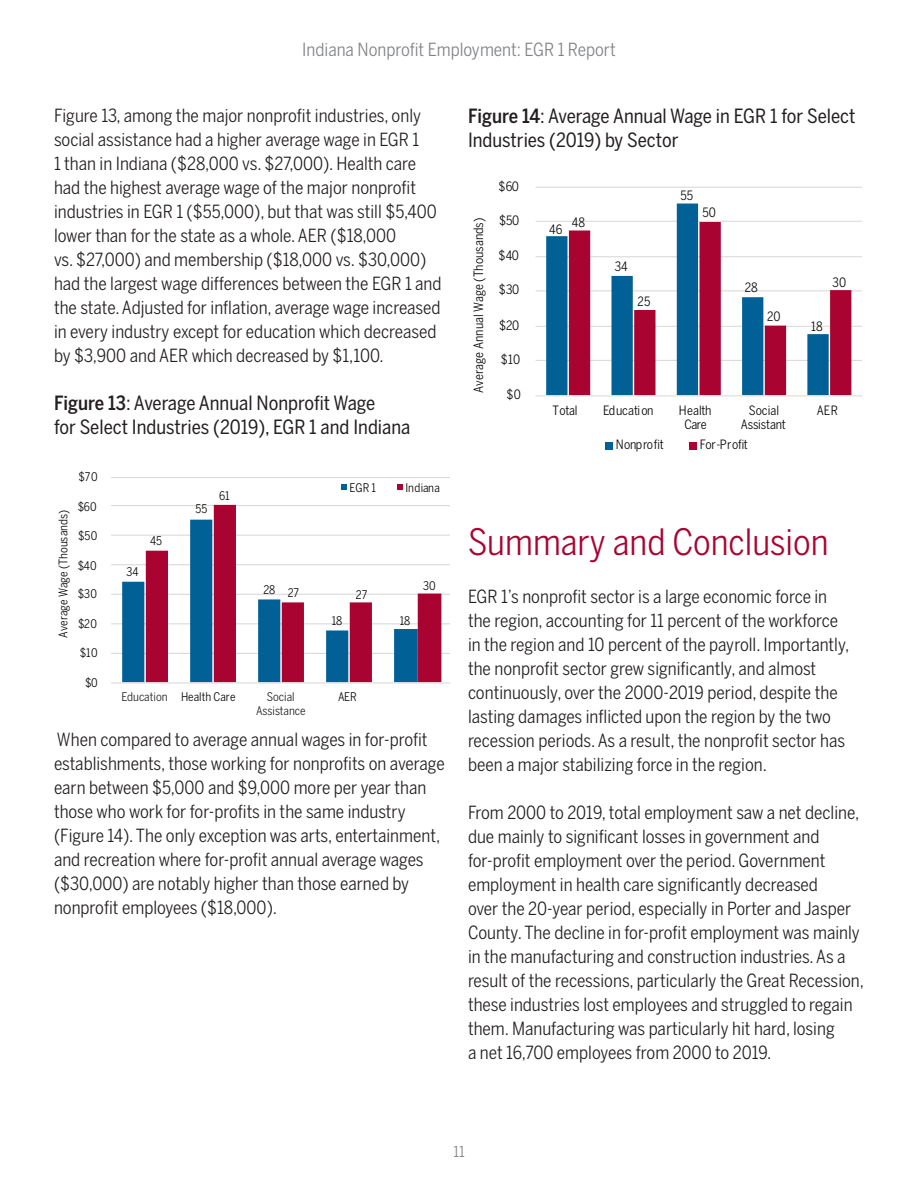
<style>
.page{position:relative;width:918px;height:1188px;background:#fff}
.page>*{position:absolute;margin:0;border:0;box-sizing:border-box;transform-origin:0 0}
.t1{font:36px "Benton Sans Cond";color:#a90332}
.t2{font:19.5px/24px "Benton Sans Cond";color:#231f20}
.t3{font:18px/24px "Benton Sans Cond";color:#231f20}
.t4{font:18px "Benton Sans Cond";color:#808285}
.t5{font:15px "Benton Sans Cond";color:#808285}
.t6{font:12.75px/13.5px "Benton Sans Cond";color:#040503;text-align:center}
.t7{font:12.75px/13.5px "Benton Sans Cond";letter-spacing:-.035em;color:#040503;text-align:center}
.t8{font:11.85px "Benton Sans Cond";color:#040503}
.t9{font:11.85px/14.2px "Benton Sans Cond";color:#231f20;text-align:center}
.s1{font-weight:500}
</style>
<div class="page">
<hr style="left:111px;top:653px;width:339px;height:1px;background:#dad9d8">
<hr style="left:111px;top:623px;width:339px;height:1px;background:#dad9d8">
<hr style="left:111px;top:594px;width:339px;height:1px;background:#dad9d8">
<hr style="left:111px;top:564px;width:339px;height:1px;background:#dad9d8">
<hr style="left:111px;top:535px;width:339px;height:1px;background:#dad9d8">
<hr style="left:111px;top:505px;width:339px;height:1px;background:#dad9d8">
<hr style="left:111px;top:477px;width:339px;height:1px;background:#dad9d8">
<svg style="left:122px;top:534px;width:24px;height:148px;fill:#016196"></svg>
<svg style="left:146px;top:505px;width:295px;height:177px"></svg>
<hr style="left:111px;top:682px;width:339px;height:2px;background:#dad9d8">
<svg style="left:341px;top:484px;width:6px;height:6px"></svg>
<svg style="left:397px;top:484px;width:6px;height:6px"></svg>
<hr style="left:536px;top:360px;width:326px;height:1px;background:#dad9d8">
<hr style="left:536px;top:326px;width:326px;height:1px;background:#dad9d8">
<hr style="left:536px;top:290px;width:326px;height:1px;background:#dad9d8">
<hr style="left:536px;top:256px;width:326px;height:1px;background:#dad9d8">
<hr style="left:536px;top:221px;width:326px;height:1px;background:#dad9d8">
<hr style="left:536px;top:187px;width:326px;height:1px;background:#dad9d8">
<svg style="left:546px;top:204px;width:153px;height:191px;fill:#016196"></svg>
<svg style="left:569px;top:222px;width:282px;height:173px"></svg>
<hr style="left:536px;top:395px;width:326px;height:1px;background:#dad9d8">
<div style="left:690px;top:442px;width:7px;height:7px;background:#a90332"></div>
<div style="left:606px;top:442px;width:7px;height:7px;background:#016196"></div>
<p class="t4" style="left:302px;top:39px;width:315px">Indiana Nonprofit Employment: EGR 1 Report</p>
<p class="t3" style="left:54px;top:104px;width:389px">Figure 13, among the major nonprofit industries, only social assistance had a higher average wage in EGR 1<br>1 than in Indiana ($28,000 vs. $27,000). Health care had the highest average wage of the major nonprofit industries in EGR 1 ($55,000), but that was still $5,400 lower than for the state as a whole. AER ($18,000<br>vs. $27,000) and membership ($18,000 vs. $30,000) had the largest wage differences between the EGR 1 and the state. Adjusted for inflation, average wage increased in every industry except for education which decreased by $3,900 and AER which decreased by $1,100.</p>
<p class="t2" style="left:54px;top:391px;width:358px"><span class="s1">Figure 13</span>: Average Annual Nonprofit Wage<br>for Select Industries (2019), EGR 1 and Indiana</p>
<p class="t8" style="left:56px;top:638px;width:129px;rotate:-90deg">Average Wage (Thousands)</p>
<p class="t8" style="left:79px;top:470px;width:21px">$70</p>
<p class="t8" style="left:78px;top:499px;width:21px">$60</p>
<p class="t8" style="left:78px;top:529px;width:21px">$50</p>
<p class="t8" style="left:78px;top:559px;width:20px">$40</p>
<p class="t8" style="left:78px;top:587px;width:21px">$30</p>
<p class="t8" style="left:78px;top:616px;width:21px">$20</p>
<p class="t8" style="left:80px;top:646px;width:19px">$10</p>
<p class="t8" style="left:85px;top:675px;width:14px">$0</p>
<p class="t8" style="left:126px;top:565px;width:14px">34</p>
<p class="t8" style="left:150px;top:534px;width:14px">45</p>
<p class="t8" style="left:196px;top:502px;width:13px">55</p>
<p class="t8" style="left:219px;top:488px;width:12px">61</p>
<p class="t8" style="left:349px;top:480px;width:28px">EGR 1</p>
<p class="t8" style="left:405px;top:480px;width:36px">Indiana</p>
<p class="t8" style="left:263px;top:583px;width:14px">28</p>
<p class="t8" style="left:288px;top:586px;width:13px">27</p>
<p class="t8" style="left:356px;top:588px;width:13px">27</p>
<p class="t8" style="left:332px;top:614px;width:12px">18</p>
<p class="t8" style="left:400px;top:614px;width:12px">18</p>
<p class="t8" style="left:423px;top:578px;width:14px">30</p>
<p class="t9" style="left:122px;top:690px;width:48px">Education</p>
<p class="t9" style="left:256px;top:690px;width:51px">Social<br>Assistance</p>
<p class="t8" style="left:181px;top:690px;width:56px">Health Care</p>
<p class="t8" style="left:338px;top:690px;width:20px">AER</p>
<p class="t3" style="left:54px;top:728px;width:392px">When compared to average annual wages in for-profit establishments, those working for nonprofits on average earn between $5,000 and $9,000 more per year than those who work for for-profits in the same industry (Figure 14). The only exception was arts, entertainment, and recreation where for-profit annual average wages ($30,000) are notably higher than those earned by nonprofit employees ($18,000).</p>
<p class="t2" style="left:468px;top:104px;width:389px"><span class="s1">Figure 14</span>: Average Annual Wage in EGR 1 for Select<br>Industries (2019) by Sector</p>
<p class="t6" style="left:472px;top:393px;width:176px;rotate:-90deg">Average Annual Wage (Thousands)</p>
<p class="t6" style="left:499px;top:179px;width:22px">$60</p>
<p class="t6" style="left:499px;top:213px;width:22px">$50</p>
<p class="t6" style="left:499px;top:249px;width:22px">$40</p>
<p class="t6" style="left:499px;top:283px;width:22px">$30</p>
<p class="t6" style="left:499px;top:318px;width:22px">$20</p>
<p class="t6" style="left:501px;top:352px;width:21px">$10</p>
<p class="t6" style="left:507px;top:388px;width:16px">$0</p>
<p class="t6" style="left:549px;top:222px;width:15px">46</p>
<p class="t6" style="left:572px;top:215px;width:15px">48</p>
<p class="t6" style="left:615px;top:260px;width:15px">34</p>
<p class="t6" style="left:638px;top:295px;width:14px">25</p>
<p class="t6" style="left:680px;top:189px;width:14px">55</p>
<p class="t6" style="left:703px;top:206px;width:15px">50</p>
<p class="t6" style="left:745px;top:281px;width:14px">28</p>
<p class="t6" style="left:767px;top:309px;width:15px">20</p>
<p class="t6" style="left:833px;top:275px;width:15px">30</p>
<p class="t6" style="left:811px;top:319px;width:13px">18</p>
<p class="t6" style="left:553px;top:404px;width:27px">Total</p>
<p class="t6" style="left:603px;top:404px;width:52px">Education</p>
<p class="t7" style="left:679px;top:404px;width:34px">Health<br>Care</p>
<p class="t6" style="left:741px;top:404px;width:47px">Social<br>Assistant</p>
<p class="t6" style="left:817px;top:404px;width:23px">AER</p>
<p class="t6" style="left:616px;top:438px;width:50px">Nonpro t</p>
<p class="t6" style="left:700px;top:438px;width:50px">For-Pro t</p>
<h1 class="t1" style="left:468px;top:521px;width:362px">Summary and Conclusion</h1>
<p class="t3" style="left:468px;top:585px;width:383px">EGR 1’s nonprofit sector is a large economic force in the region, accounting for 11 percent of the workforce in the region and 10 percent of the payroll. Importantly, the nonprofit sector grew significantly, and almost continuously, over the 2000-2019 period, despite the lasting damages inflicted upon the region by the two recession periods. As a result, the nonprofit sector has been a major stabilizing force in the region.</p>
<p class="t3" style="left:468px;top:801px;width:398px">From 2000 to 2019, total employment saw a net decline, due mainly to significant losses in government and for-profit employment over the period. Government employment in health care significantly decreased<br>over the 20-year period, especially in Porter and Jasper County. The decline in for-profit employment was mainly in the manufacturing and construction industries. As a result of the recessions, particularly the Great Recession, these industries lost employees and struggled to regain them. Manufacturing was particularly hit hard, losing<br>a net 16,700 employees from 2000 to 2019.</p>
<p class="t5" style="left:453px;top:1142px;width:13px">11</p>
</div>
